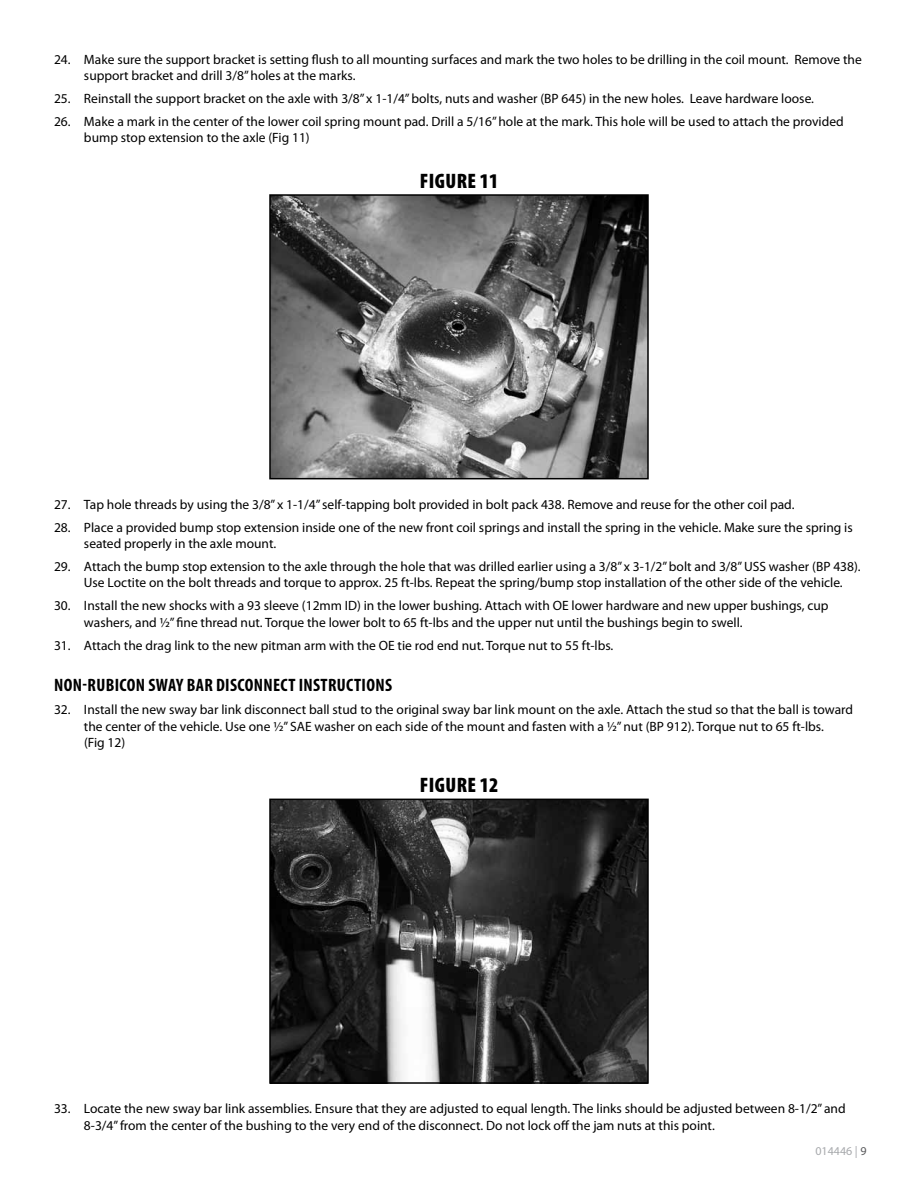
<style>
.page{position:relative;width:918px;height:1188px;background:#fff}
.page>*{position:absolute;margin:0;border:0;box-sizing:border-box;transform-origin:0 0}
.t1{font:900 condensed 21px "Myriad Pro";letter-spacing:.02em;color:#000}
.t2{font:700 condensed 18px "Myriad Pro";letter-spacing:.02em;color:#000}
.t3{font:13.5px/16.2px "Myriad Pro";color:#000}
.t4{font:12px "Myriad Pro";color:#a7a9ac}
.s1{color:#58595b}
</style>
<div class="page">
<img style="left:272px;top:197px;width:374px;height:279px">
<div style="left:269px;top:194px;width:380px;height:285px;border:2px solid #000"></div>
<img style="left:272px;top:802px;width:374px;height:279px">
<div style="left:269px;top:799px;width:380px;height:285px;border:2px solid #000"></div>
<p class="t3" style="left:84px;top:51px;width:779px;text-indent:-30px">24. Make sure the support bracket is setting flush to all mounting surfaces and mark the two holes to be drilling in the coil mount. Remove the support bracket and drill 3/8”holes at the marks.</p>
<p class="t3" style="left:54px;top:90px;width:762px">25. Reinstall the support bracket on the axle with 3/8” x 1-1/4”bolts, nuts and washer (BP 645) in the new holes. Leave hardware loose.</p>
<p class="t3" style="left:84px;top:113px;width:761px;text-indent:-30px">26. Make a mark in the center of the lower coil spring mount pad. Drill a 5/16”hole at the mark. This hole will be used to attach the provided bump stop extension to the axle (Fig 11)</p>
<h1 class="t1" style="left:420px;top:169px;width:80px">FIGURE 11</h1>
<p class="t3" style="left:54px;top:496px;width:742px">27. Tap hole threads by using the 3/8” x 1-1/4”self-tapping bolt provided in bolt pack 438. Remove and reuse for the other coil pad.</p>
<p class="t3" style="left:84px;top:519px;width:770px;text-indent:-30px">28. Place a provided bump stop extension inside one of the new front coil springs and install the spring in the vehicle. Make sure the spring is seated properly in the axle mount.</p>
<p class="t3" style="left:84px;top:558px;width:778px;text-indent:-30px">29. Attach the bump stop extension to the axle through the hole that was drilled earlier using a 3/8” x 3-1/2”bolt and 3/8”USS washer (BP 438).<br>Use Loctite on the bolt threads and torque to approx. 25 ft-lbs. Repeat the spring/bump stop installation of the other side of the vehicle.</p>
<p class="t3" style="left:84px;top:598px;width:746px;text-indent:-30px">30. Install the new shocks with a 93 sleeve (12mm ID) in the lower bushing. Attach with OE lower hardware and new upper bushings, cup washers, and ½”fine thread nut. Torque the lower bolt to 65 ft-lbs and the upper nut until the bushings begin to swell.</p>
<p class="t3" style="left:54px;top:637px;width:561px">31. Attach the drag link to the new pitman arm with the OE tie rod end nut. Torque nut to 55 ft-lbs.</p>
<h2 class="t2" style="left:54px;top:674px;width:51px">NON-RUBICON</h2>
<h2 class="t2" style="left:148px;top:674px;width:86px">SWAY BAR DISCONNECT</h2>
<h2 class="t2" style="left:299px;top:674px;width:14px">INSTRUCTIONS</h2>
<p class="t3" style="left:84px;top:702px;width:771px;text-indent:-30px">32. Install the new sway bar link disconnect ball stud to the original sway bar link mount on the axle. Attach the stud so that the ball is toward the center of the vehicle. Use one ½” SAE washer on each side of the mount and fasten with a ½”nut (BP 912). Torque nut to 65 ft-lbs.<br>(Fig 12)</p>
<h1 class="t1" style="left:420px;top:774px;width:80px">FIGURE 12</h1>
<p class="t3" style="left:84px;top:1101px;width:763px;text-indent:-30px">33. Locate the new sway bar link assemblies. Ensure that they are adjusted to equal length. The links should be adjusted between 8-1/2” and<br>8-3/4”from the center of the bushing to the very end of the disconnect. Do not lock off the jam nuts at this point.</p>
<p class="t4" style="left:815px;top:1143px;width:53px">014446 | <span class="s1">9</span></p>
</div>
